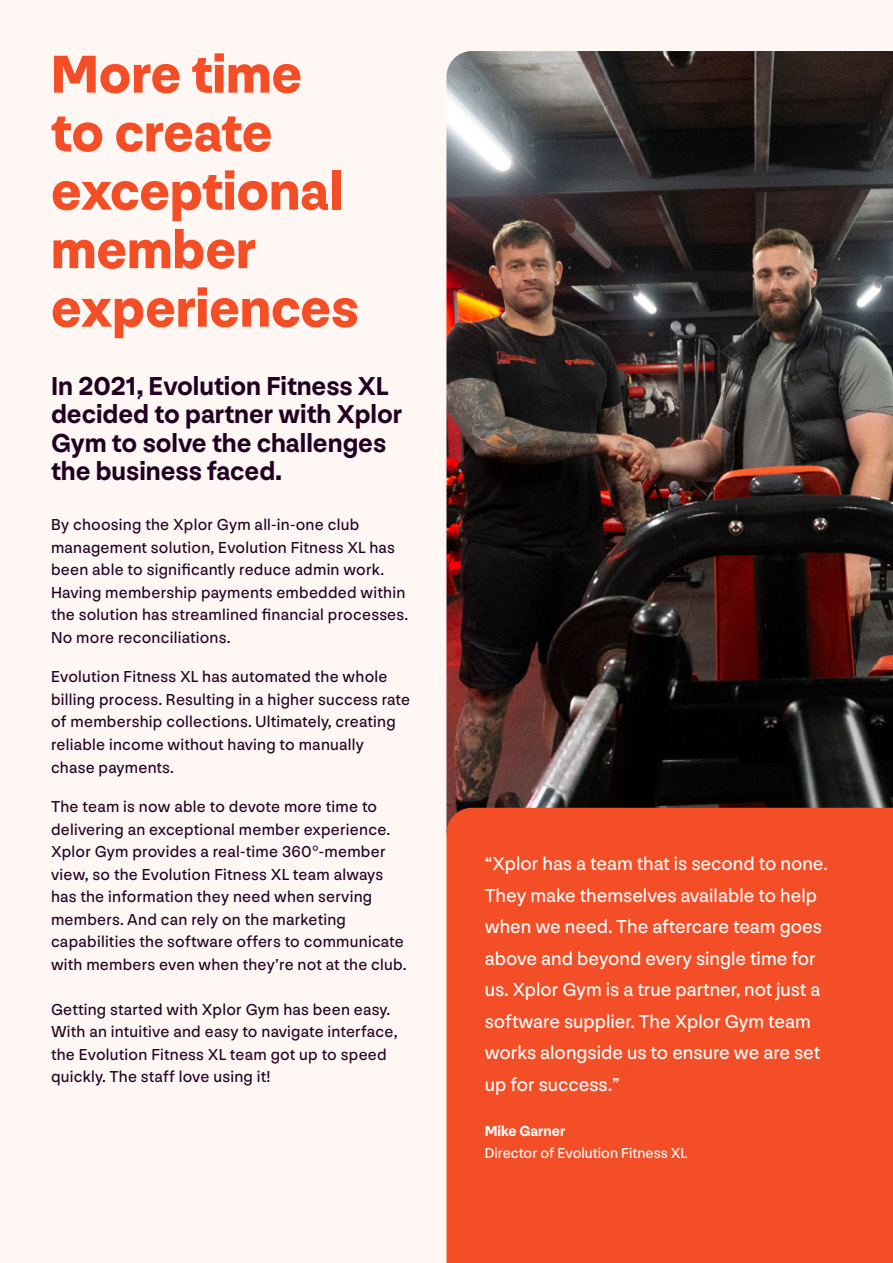
<style>
.page{position:relative;width:893px;height:1263px;background:#fff7f3}
.page>*{position:absolute;margin:0;border:0;box-sizing:border-box;transform-origin:0 0}
.t1{font:900 55.5px/58.5px "NN Nouvelle Grotesk STD";color:#f44e27}
.t2{font:700 27px/28.5px "NN Nouvelle Grotesk STD";color:#220021}
.t3{font:19.5px/31.5px "NN Nouvelle Grotesk STD";color:#fff}
.t4{font:16.5px/22.5px "NN Nouvelle Grotesk STD";letter-spacing:.015em;color:#220021}
.t5{font:15px "NN Nouvelle Grotesk STD";color:#fff}
.t6{font:700 15px "NN Nouvelle Grotesk STD";color:#fff}
</style>
<div class="page">
<img style="left:446px;top:51px;width:447px;height:757px">
<div style="left:446px;top:808px;width:447px;height:455px;background:#f44e27"></div>
<h1 class="t1" style="left:51px;top:45px;width:309px">More time to create exceptional member experiences</h1>
<h2 class="t2" style="left:51px;top:372px;width:353px">In 2021, Evolution Fitness XL decided to partner with Xplor<br>Gym to solve the challenges the business faced.</h2>
<p class="t4" style="left:51px;top:514px;width:359px">By choosing the Xplor Gym all-in-one club management solution, Evolution Fitness XL has been able to significantly reduce admin work.<br>Having membership payments embedded within the solution has streamlined financial processes.<br>No more reconciliations.</p>
<p class="t4" style="left:51px;top:666px;width:361px">Evolution Fitness XL has automated the whole billing process. Resulting in a higher success rate of membership collections. Ultimately, creating reliable income without having to manually chase payments.</p>
<p class="t4" style="left:51px;top:795px;width:357px">The team is now able to devote more time to delivering an exceptional member experience.<br>Xplor Gym provides a real-time 360°-member view, so the Evolution Fitness XL team always has the information they need when serving members. And can rely on the marketing capabilities the software offers to communicate with members even when they’re not at the club.</p>
<p class="t4" style="left:51px;top:998px;width:348px">Getting started with Xplor Gym has been easy.<br>With an intuitive and easy to navigate interface, the Evolution Fitness XL team got up to speed quickly. The staff love using it!</p>
<p class="t3" style="left:485px;top:848px;width:345px">“Xplor has a team that is second to none.<br>They make themselves available to help when we need. The aftercare team goes above and beyond every single time for us. Xplor Gym is a true partner, not just a software supplier. The Xplor Gym team works alongside us to ensure we are set up for success.”</p>
<p class="t6" style="left:485px;top:1121px;width:82px">Mike Garner</p>
<p class="t5" style="left:485px;top:1143px;width:204px">Director of Evolution Fitness XL</p>
</div>
